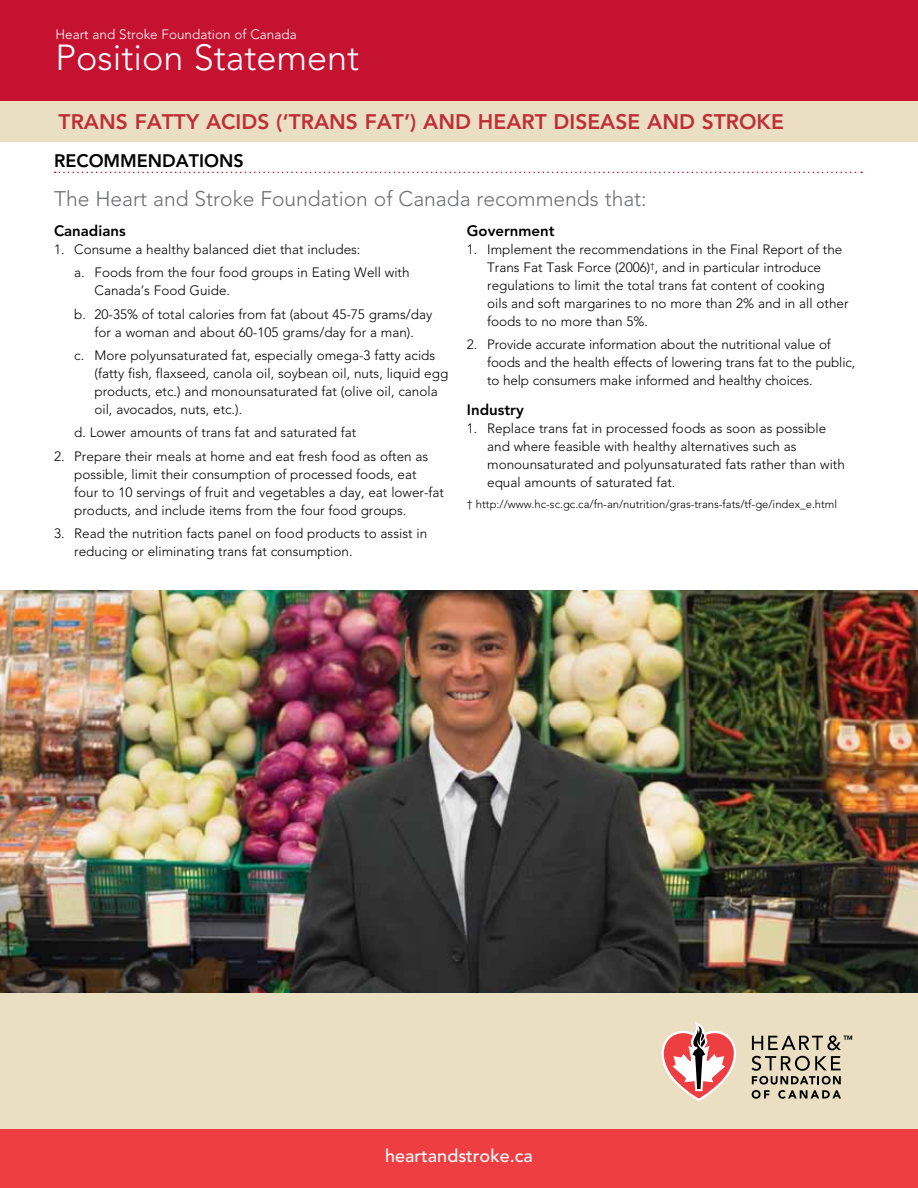
<style>
.page{position:relative;width:918px;height:1188px;background:#fff}
.page>*{position:absolute;margin:0;border:0;box-sizing:border-box;transform-origin:0 0}
.t1{font:300 36px "Avenir";color:#fff}
.t2{font:800 21px "Avenir";color:#c02f38}
.t3{font:300 21px "Avenir";color:#6d6e71}
.t4{font:500 18px "Avenir";color:#fff}
.t5{font:800 18px "Avenir";color:#000}
.t6{font:800 15px "Avenir";color:#000}
.t7{font:300 13.5px/18px "Avenir";color:#000}
.t8{font:300 13.5px "Avenir";color:#fff}
.t9{font:300 11.25px "Avenir";color:#000}
</style>
<div class="page">
<img style="left:0;top:591px;width:918px;height:402px">
<div style="left:0;top:993px;width:918px;height:140px;background:#eadfc3"></div>
<div style="left:0;top:1129px;width:918px;height:59px;background:#ef3e42"></div>
<svg style="left:752px;top:1056px;width:89px;height:43px"></svg>
<svg style="left:662px;top:1022px;width:74px;height:79px"></svg>
<svg style="left:752px;top:1035px;width:100px;height:15px"></svg>
<div style="left:0;top:0;width:918px;height:142px;background:#c41230"></div>
<div style="left:0;top:101px;width:854px;height:41px;background:#eadfc3"></div>
<div style="left:57px;top:101px;width:861px;height:41px;background:#eadfc3"></div>
<svg style="left:55px;top:172px;width:807px;height:1px"></svg>
<p class="t8" style="left:56px;top:26px;width:243px">Heart and Stroke Foundation of Canada</p>
<h1 class="t1" style="left:56px;top:37px;width:305px">Position Statement</h1>
<h2 class="t2" style="left:59px;top:110px;width:727px">TRANS FATTY ACIDS (‘TRANS FAT’) AND HEART DISEAS E AND STROKE</h2>
<h3 class="t5" style="left:54px;top:150px;width:189px">RECOMMENDATIONS</h3>
<h2 class="t3" style="left:54px;top:186px;width:594px">The Heart and Stroke Foundation of Canada recommends that:</h2>
<p class="t6" style="left:54px;top:222px;width:73px">CANADIANS</p>
<p class="t7" style="left:74px;top:238px;width:337px;line-height:23.4px;text-indent:-20px">1. Consume a healthy balanced diet that includes:<br>a. Foods from the four food groups in Eating Well with</p>
<p class="t7" style="left:74px;top:279px;width:360px;line-height:23.4px;text-indent:20px">Canada’s Food Guide.<br>b. 20-35% of total calories from fat (about 45-75 grams/day</p>
<p class="t7" style="left:74px;top:320px;width:362px;line-height:23.4px;text-align:center">for a woman and about 60-105 grams/day for a man).<br>c. More polyunsaturated fat, especially omega-3 fatty acids</p>
<p class="t7" style="left:94px;top:364px;width:355px">(fatty fish, flaxseed, canola oil, soybean oil, nuts, liquid egg products, etc.) and monounsaturated fat (olive oil, canola oil, avocados, nuts, etc.).</p>
<p class="t7" style="left:74px;top:424px;width:284px">d. Lower amounts of trans fat and saturated fat</p>
<p class="t7" style="left:74px;top:447px;width:371px;text-indent:-20px">2. Prepare their meals at home and eat fresh food as often as possible, limit their consumption of processed foods, eat<br>four to 10 servings of fruit and vegetables a day, eat lower-fat products, and include items from the four food groups.</p>
<p class="t7" style="left:74px;top:525px;width:354px;text-indent:-20px">3. Read the nutrition facts panel on food products to assist in reducing or eliminating trans fat consumption.</p>
<p class="t6" style="left:467px;top:222px;width:89px">GOVERNMENT</p>
<p class="t7" style="left:487px;top:240px;width:363px;text-indent:-20px">1. Implement the recommendations in the Final Report of the Trans Fat Task Force (2006)<sup>†</sup>, and in particular introduce regulations to limit the total trans fat content of cooking<br>oils and soft margarines to no more than 2% and in all other foods to no more than 5%.</p>
<p class="t7" style="left:487px;top:336px;width:370px;text-indent:-20px">2. Provide accurate information about the nutritional value of foods and the health effects of lowering trans fat to the public, to help consumers make informed and healthy choices.</p>
<p class="t6" style="left:467px;top:401px;width:58px">INDUSTRY</p>
<p class="t7" style="left:487px;top:420px;width:359px;text-indent:-20px">1. Replace trans fat in processed foods as soon as possible and where feasible with healthy alternatives such as monounsaturated and polyunsaturated fats rather than with equal amounts of saturated fat.</p>
<p class="t9" style="left:467px;top:497px;width:372px">† http://www.hc-sc.gc.ca/fn-an/nutrition/gras-trans-fats/tf-ge/index_e.html</p>
<h3 class="t4" style="left:385px;top:1145px;width:149px">heartandstroke.ca</h3>
</div>
